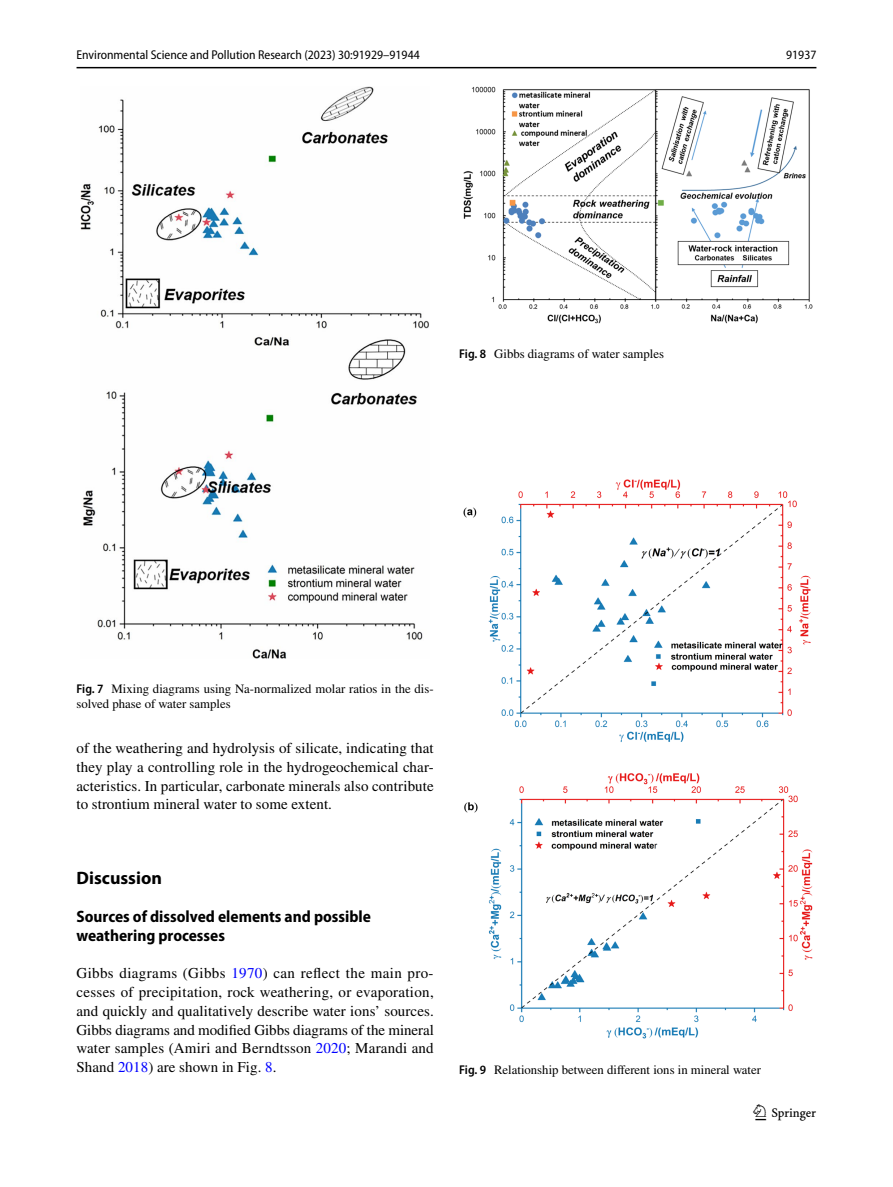
<style>
.page{position:relative;width:893px;height:1187px;background:#fff}
.page>*{position:absolute;margin:0;border:0;box-sizing:border-box;transform-origin:0 0}
.t1{font:22.5px "Springnew Regular 3";color:#000}
.t2{font:700 18px "Myriad Pro";color:#000}
.t3{font:700 semi-condensed 16.5px/18.8px "Myriad Pro";color:#000}
.t4{font:15px/18.8px "STIX";letter-spacing:.005em;color:#000;text-align:justify}
.t5{font:12.75px/15px "STIX";color:#000}
.t6{font:semi-condensed 12.75px "Myriad Pro";color:#000}
.s1{font-family:"Myriad Pro";font-weight:600;font-stretch:semi-condensed}
.s2{color:#00f}
</style>
<div class="page">
<hr style="left:77px;top:67px;width:739px;height:1px;background:#000">
<img style="left:81px;top:87px;width:348px;height:571px">
<img style="left:463px;top:87px;width:349px;height:236px">
<img style="left:463px;top:479px;width:349px;height:559px">
<p class="t6" style="left:77px;top:48px;width:345px">Environmental Science and Pollution Research (2023) 30:91929–91944</p>
<p class="t6" style="left:786px;top:48px;width:32px">91937</p>
<p class="t5" style="left:459px;top:347px;width:206px"><span class="s1">Fig. 8</span> Gibbs diagrams of water samples</p>
<p class="t5" style="left:77px;top:682px;width:359px"><span class="s1">Fig. 7</span> Mixing diagrams using Na-normalized molar ratios in the dis&shy;solved phase of water samples</p>
<p class="t4" style="left:77px;top:739px;width:359px">of the weathering and hydrolysis of silicate, indicating that they play a controlling role in the hydrogeochemical char&shy;acteristics. In particular, carbonate minerals also contribute to strontium mineral water to some extent.</p>
<p class="t2" style="left:77px;top:866px;width:87px">Discussion</p>
<p class="t3" style="left:77px;top:907px;width:296px">Sources of dissolved elements and possible weathering processes</p>
<p class="t4" style="left:77px;top:964px;width:359px">Gibbs diagrams (Gibbs <span class="s2">1970</span>) can reflect the main pro&shy;cesses of precipitation, rock weathering, or evaporation, and quickly and qualitatively describe water ions’ sources.<br>Gibbs diagrams and modified Gibbs diagrams of the mineral water samples (Amiri and Berndtsson <span class="s2">2020</span>; Marandi and Shand <span class="s2">2018</span>) are shown in Fig. <span class="s2">8</span>.</p>
<p class="t5" style="left:459px;top:1062px;width:303px"><span class="s1">Fig. 9</span> Relationship between different ions in mineral water</p>
<h1 class="t1" style="left:755px;top:1104px;width:62px">1 3</h1>
</div>
